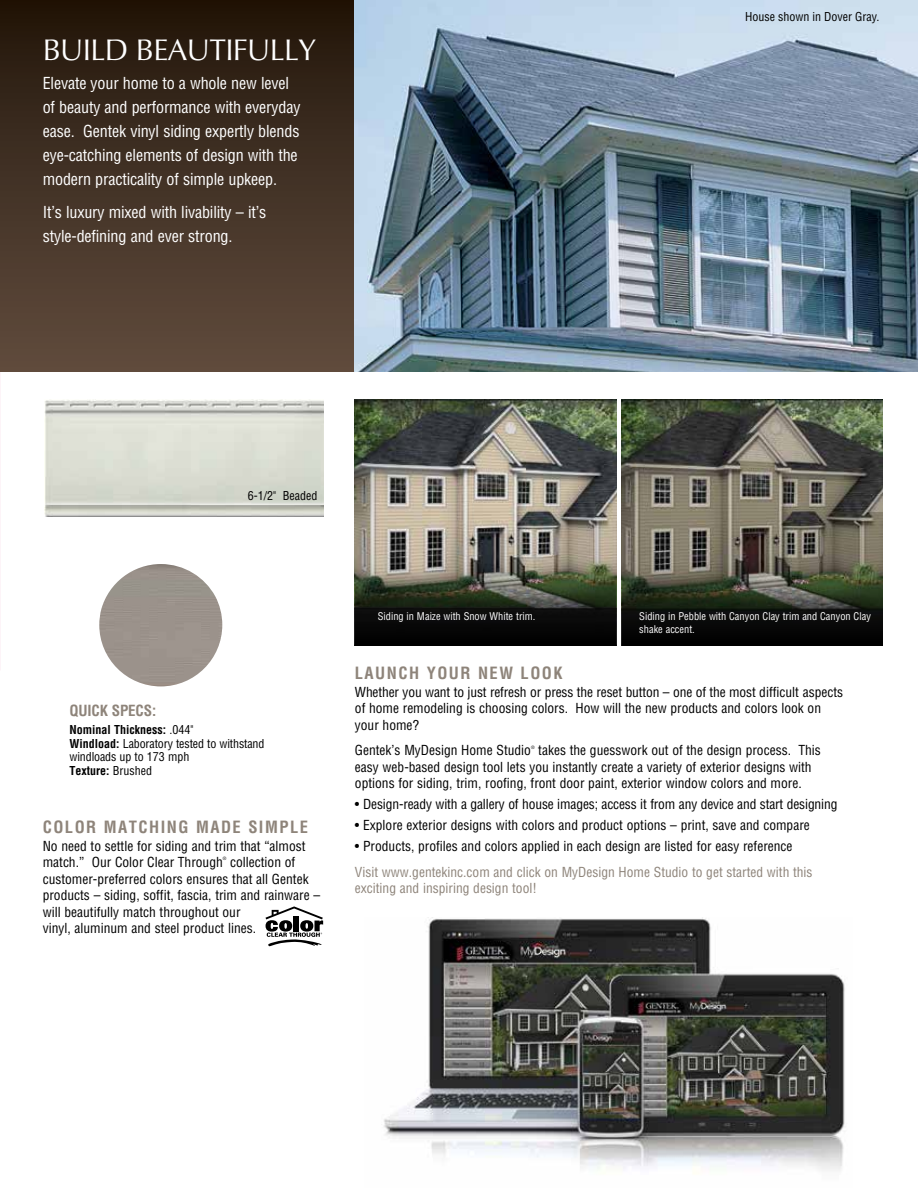
<style>
.page{position:relative;width:918px;height:1188px;background:#fff}
.page>*{position:absolute;margin:0;border:0;box-sizing:border-box;transform-origin:0 0}
.t1{font:30px "Optima";letter-spacing:-.025em;color:#fff}
.t2{font:700 condensed 16.5px "Helvetica";letter-spacing:.09em;color:#8e847a}
.t3{font:condensed 16.2px/24px "Helvetica";letter-spacing:-.01em;color:#fff}
.Sub{font:700 condensed 15px "Helvetica";letter-spacing:-.01em;color:#8e847a}
.t4{font:condensed 13.5px/16.5px "Helvetica";color:#000}
.t5{font:condensed 13.5px/16.5px "Helvetica";color:#8e847a}
.t6{font:condensed 12px/13.5px "Helvetica";letter-spacing:-.01em;color:#000}
.t7{font:700 condensed 12px "Helvetica";color:#000}
.t8{font:condensed 10.35px/13px "Helvetica";color:#fff}
.t9{font:condensed 4.5px "Helvetica";color:#000}
.s1{font-weight:400}
.s2{font-weight:700}
</style>
<div class="page">
<img style="left:0;top:126px;width:1px;height:545px">
<img style="left:44px;top:400px;width:280px;height:116px">
<img style="left:355px;top:400px;width:261px;height:164px">
<svg style="left:355px;top:564px;width:261px;height:82px;background:#2e3127"></svg>
<svg style="left:266px;top:906px;width:57px;height:40px"></svg>
<img style="left:384px;top:917px;width:461px;height:257px">
<img style="left:99px;top:564px;width:123px;height:122px">
<div style="left:0;top:0;width:355px;height:371px;background:linear-gradient(to bottom,#22160a,#614d3f)"></div>
<img style="left:621px;top:400px;width:262px;height:246px">
<svg style="left:622px;top:564px;width:261px;height:82px;background:#292c22"></svg>
<img style="left:355px;top:0;width:563px;height:371px">
<p class="t1" style="left:43px;top:33px;width:275px">BUILD BEAUTIFULLY</p>
<p class="t3" style="left:43px;top:70px;width:259px">Elevate your home to a whole new level of beauty and performance with everyday ease. Gentek vinyl siding expertly blends eye-catching elements of design with the modern practicality of simple upkeep.</p>
<p class="t3" style="left:43px;top:199px;width:225px">It’s luxury mixed with livability – it’s style-defining and ever strong.</p>
<p class="t6" style="left:745px;top:10px;width:136px">House shown in Dover Gray.</p>
<p class="t6" style="left:248px;top:489px;width:71px">6-1/2" Beaded</p>
<p class="Sub" style="left:70px;top:701px;width:88px">QUICK SPECS:</p>
<p class="t7" style="left:70px;top:722px;width:125px">Nominal Thickness: <span class="s1">.044"</span></p>
<p class="t6" style="left:70px;top:736px;width:197px"><span class="s2">Windload:</span> Laboratory tested to withstand windloads up to 173 mph</p>
<p class="t7" style="left:70px;top:763px;width:84px">Texture: <span class="s1">Brushed</span></p>
<p class="t2" style="left:43px;top:817px;width:267px">COLOR MATCHING MADE SIMPLE</p>
<p class="t4" style="left:43px;top:837px;width:264px">No need to settle for siding and trim that “almost match.” Our Color Clear Through</p>
<p class="t4" style="left:43px;top:854px;width:279px;text-indent:187px">collection of customer-preferred colors ensures that all Gentek products – siding, soffit, fascia, trim and rainware – will beautifully match throughout our<br>vinyl, aluminum and steel product lines.</p>
<p class="t9" style="left:223px;top:856px;width:5px">®</p>
<p class="t8" style="left:378px;top:610px;width:159px">Siding in Maize with Snow White trim.</p>
<p class="t8" style="left:639px;top:610px;width:233px">Siding in Pebble with Canyon Clay trim and Canyon Clay shake accent.</p>
<p class="t2" style="left:355px;top:663px;width:209px">LAUNCH YOUR NEW LOOK</p>
<p class="t4" style="left:355px;top:683px;width:490px">Whether you want to just refresh or press the reset button – one of the most difficult aspects of home remodeling is choosing colors. How will the new products and colors look on your home?</p>
<p class="t4" style="left:355px;top:742px;width:178px">Gentek’s MyDesign Home Studio</p>
<p class="t9" style="left:531px;top:744px;width:5px">®</p>
<p class="t4" style="left:355px;top:742px;width:468px;text-indent:183px">takes the guesswork out of the design process. This easy web-based design tool lets you instantly create a variety of exterior designs with options for siding, trim, roofing, front door paint, exterior window colors and more.</p>
<p class="t4" style="left:355px;top:796px;width:484px">• Design-ready with a gallery of house images; access it from any device and start designing</p>
<p class="t4" style="left:355px;top:817px;width:456px">• Explore exterior designs with colors and product options – print, save and compare</p>
<p class="t4" style="left:355px;top:838px;width:439px">• Products, profiles and colors applied in each design are listed for easy reference</p>
<p class="t5" style="left:355px;top:863px;width:459px">Visit www.gentekinc.com and click on MyDesign Home Studio to get started with this exciting and inspiring design tool!</p>
</div>
